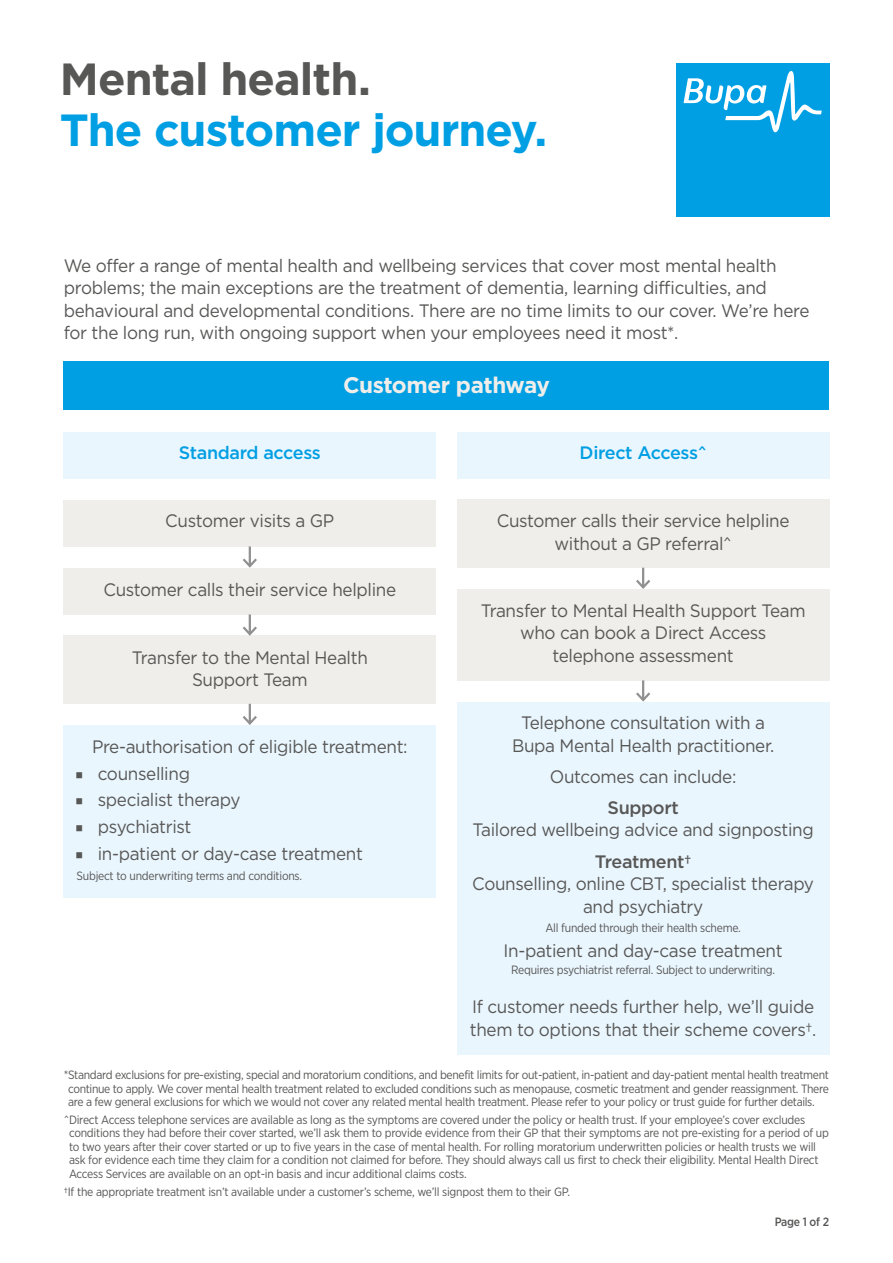
<style>
.page{position:relative;width:893px;height:1263px;background:#fff}
.page>*{position:absolute;margin:0;border:0;box-sizing:border-box;transform-origin:0 0}
.A4_1pp_Headline_Line{font:700 45px "Gotham";letter-spacing:-.025em;color:#009fe3}
.A4_1pp_Headline_Line-2{font:700 45px "Gotham";letter-spacing:-.02em;color:#575756}
.A4_1pp_Sub_A_-_WARM{font:700 22.5px "Gotham";letter-spacing:-.02em;color:#f0eeea}
.A4_1pp_Body_Copy{font:18px/22.5px "Gotham";letter-spacing:-.02em;color:#575756;text-align:center;scale:.95 1}
.A4_1pp_Sub_B_-_CYAN{font:500 18px "Gotham";letter-spacing:-.02em;color:#009fe3}
.A4_1pp_Sub_D_-_GREY{font:500 18px "Gotham";letter-spacing:-.02em;color:#575756}
.A4_1pp_Reference_Cop{font:12px/13.5px "Gotham Narrow";letter-spacing:-.02em;color:#575756;text-align:justify}
.A4_1pp_Reference_Cop-2{font:500 12px "Gotham Narrow";letter-spacing:-.02em;color:#575756}
</style>
<div class="page">
<div style="left:676px;top:64px;width:153px;height:153px;background:#009fe3"></div>
<svg style="left:683px;top:71px;width:139px;height:61px"></svg>
<div style="left:64px;top:361px;width:765px;height:49px;background:#009fe3"></div>
<div style="left:64px;top:432px;width:372px;height:46px;background:#eaf6fe"></div>
<div style="left:64px;top:725px;width:372px;height:172px;background:#eaf6fe"></div>
<div style="left:64px;top:500px;width:372px;height:46px;background:#f0eeea"></div>
<div style="left:457px;top:500px;width:372px;height:68px;background:#f0eeea"></div>
<div style="left:457px;top:589px;width:372px;height:91px;background:#f0eeea"></div>
<div style="left:457px;top:702px;width:372px;height:352px;background:#eaf6fe"></div>
<div style="left:64px;top:568px;width:372px;height:46px;background:#f0eeea"></div>
<div style="left:64px;top:636px;width:372px;height:68px;background:#f0eeea"></div>
<div style="left:457px;top:432px;width:372px;height:46px;background:#eaf6fe"></div>
<hr style="left:249px;top:546px;width:2px;height:20px;background:#909090">
<svg style="left:243px;top:556px;width:14px;height:12px"></svg>
<svg style="left:636px;top:568px;width:15px;height:21px"></svg>
<hr style="left:642px;top:680px;width:2px;height:20px;background:#909090">
<svg style="left:636px;top:690px;width:14px;height:12px"></svg>
<hr style="left:249px;top:614px;width:2px;height:20px;background:#909090">
<svg style="left:240px;top:624px;width:19px;height:12px"></svg>
<svg style="left:242px;top:704px;width:15px;height:21px"></svg>
<h2 class="A4_1pp_Headline_Line-2" style="left:60px;top:53px;width:313px">Mental health.</h2>
<h2 class="A4_1pp_Headline_Line" style="left:60px;top:104px;width:489px">The customer journey.</h2>
<p class="A4_1pp_Body_Copy" style="left:64px;top:254px;width:786px;text-align:left">We offer a range of mental health and wellbeing services that cover most mental health problems; the main exceptions are the treatment of dementia, learning difficulties, and behavioural and developmental conditions. There are no time limits to our cover. We’re here for the long run, with ongoing support when your employees need it most*.</p>
<p class="A4_1pp_Sub_B_-_CYAN" style="left:179px;top:443px;width:144px">Standard access</p>
<p class="A4_1pp_Sub_A_-_WARM" style="left:343px;top:372px;width:208px">Customer pathway</p>
<p class="A4_1pp_Sub_B_-_CYAN" style="left:580px;top:443px;width:129px">Direct Access^</p>
<p class="A4_1pp_Body_Copy" style="left:165px;top:509px;width:180px">Customer visits a GP</p>
<p class="A4_1pp_Body_Copy" style="left:497px;top:509px;width:310px">Customer calls their service helpline without a GP referral^</p>
<p class="A4_1pp_Body_Copy" style="left:103px;top:578px;width:310px">Customer calls their service helpline</p>
<p class="A4_1pp_Body_Copy" style="left:132px;top:646px;width:250px">Transfer to the Mental Health<br>Support Team</p>
<p class="A4_1pp_Body_Copy" style="left:92px;top:735px;width:334px">Pre-authorisation of eligible treatment:</p>
<p class="A4_1pp_Body_Copy" style="left:98px;top:762px;width:99px">counselling</p>
<p class="A4_1pp_Body_Copy" style="left:98px;top:788px;width:152px">specialist therapy</p>
<p class="A4_1pp_Body_Copy" style="left:98px;top:815px;width:100px">psychiatrist</p>
<p class="A4_1pp_Body_Copy" style="left:98px;top:842px;width:281px">in-patient or day-case treatment</p>
<p class="A4_1pp_Reference_Cop" style="left:77px;top:868px;width:227px">Subject to underwriting terms and conditions.</p>
<p class="A4_1pp_Body_Copy" style="left:481px;top:599px;width:343px">Transfer to Mental Health Support Team who can book a Direct Access telephone assessment</p>
<p class="A4_1pp_Body_Copy" style="left:512px;top:711px;width:278px">Telephone consultation with a<br>Bupa Mental Health practitioner.</p>
<p class="A4_1pp_Body_Copy" style="left:550px;top:765px;width:198px">Outcomes can include:</p>
<p class="A4_1pp_Sub_D_-_GREY" style="left:607px;top:797px;width:73px">Support</p>
<p class="A4_1pp_Body_Copy" style="left:473px;top:818px;width:361px">Tailored wellbeing advice and signposting</p>
<p class="A4_1pp_Sub_D_-_GREY" style="left:595px;top:851px;width:98px">Treatment†</p>
<p class="A4_1pp_Body_Copy" style="left:472px;top:872px;width:361px">Counselling, online CBT, specialist therapy and psychiatry</p>
<p class="A4_1pp_Reference_Cop" style="left:545px;top:921px;width:197px">All funded through their health scheme.</p>
<p class="A4_1pp_Body_Copy" style="left:504px;top:939px;width:295px">In-patient and day-case treatment</p>
<p class="A4_1pp_Reference_Cop" style="left:511px;top:963px;width:266px">Requires psychiatrist referral. Subject to underwriting.</p>
<p class="A4_1pp_Body_Copy" style="left:470px;top:995px;width:366px;text-align:left">If customer needs further help, we’ll guide them to options that their scheme covers†.</p>
<p class="A4_1pp_Reference_Cop" style="left:68px;top:1068px;width:762px;text-indent:-4px">*Standard exclusions for pre-existing, special and moratorium conditions, and benefit limits for out-patient, in-patient and day-patient mental health treatment continue to apply. We cover mental health treatment related to excluded conditions such as menopause, cosmetic treatment and gender reassignment. There are a few general exclusions for which we would not cover any related mental health treatment. Please refer to your policy or trust guide for further details.</p>
<p class="A4_1pp_Reference_Cop" style="left:69px;top:1113px;width:761px;text-align:left;text-indent:-5px">^Direct Access telephone services are available as long as the symptoms are covered under the policy or health trust. If your employee’s cover excludes conditions they had before their cover started, we’ll ask them to provide evidence from their GP that their symptoms are not pre-existing for a period of up to two years after their cover started or up to five years in the case of mental health. For rolling moratorium underwritten policies or health trusts we will ask for evidence each time they claim for a condition not claimed for before. They should always call us first to check their eligibility. Mental Health Direct Access Services are available on an opt-in basis and incur additional claims costs.</p>
<p class="A4_1pp_Reference_Cop" style="left:64px;top:1184px;width:508px">†If the appropriate treatment isn’t available under a customer’s scheme, we’ll signpost them to their GP.</p>
<p class="A4_1pp_Reference_Cop-2" style="left:775px;top:1214px;width:56px">Page 1 of 2</p>
</div>
